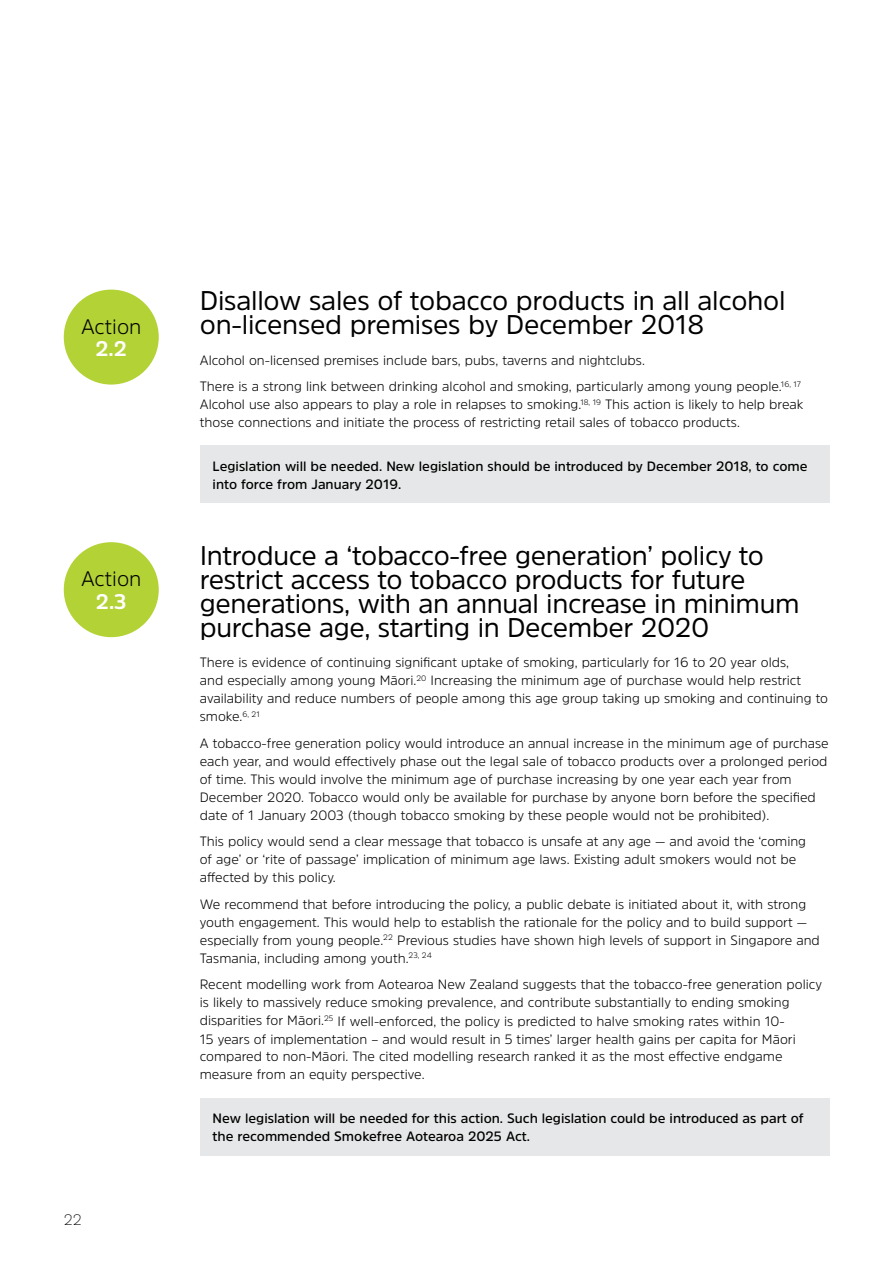
<style>
.page{position:relative;width:893px;height:1263px;background:#fff}
.page>*{position:absolute;margin:0;border:0;box-sizing:border-box;transform-origin:0 0}
.t1{font:27px/24px "Amsi Pro";letter-spacing:-.015em;color:#000}
.t2{font:300 21px "Amsi Pro";color:#000}
.t3{font:700 21px "Amsi Pro";color:#fff}
.t4{font:200 15px "Amsi Pro";color:#000}
.t5{font:300 13.5px/18px "Amsi Pro";color:#000}
.t6{font:600 13.5px/18px "Amsi Pro";color:#000}
</style>
<div class="page">
<div style="left:200px;top:446px;width:629px;height:57px;background:#e6e7e8"></div>
<div style="left:200px;top:1098px;width:629px;height:57px;background:#e6e7e8"></div>
<div style="left:70px;top:296px;width:82px;height:82px;background:#b3d235;border-radius:50%"></div>
<div style="left:64px;top:290px;width:95px;height:95px;border:13px solid #b3d235;border-radius:50%"></div>
<div style="left:70px;top:548px;width:82px;height:83px;background:#b3d235;border-radius:50%"></div>
<div style="left:64px;top:542px;width:95px;height:95px;border:13px solid #b3d235;border-radius:50%"></div>
<h2 class="t2" style="left:81px;top:312px;width:62px">Action</h2>
<h2 class="t3" style="left:95px;top:334px;width:33px">2.2</h2>
<h2 class="t2" style="left:81px;top:564px;width:62px">Action</h2>
<h2 class="t3" style="left:96px;top:587px;width:32px">2.3</h2>
<p class="t4" style="left:64px;top:1210px;width:20px">22</p>
<h1 class="t1" style="left:200px;top:288px;width:587px">Disallow sales of tobacco products in all alcohol on-licensed premises by December 2018</h1>
<p class="t5" style="left:200px;top:346px;width:603px;line-height:26.5px">Alcohol on-licensed premises include bars, pubs, taverns and nightclubs.<br>There is a strong link between drinking alcohol and smoking, particularly among young people.<sup>16,</sup> <sup>17</sup></p>
<p class="t5" style="left:200px;top:395px;width:605px">Alcohol use also appears to play a role in relapses to smoking.<sup>18,</sup> <sup>19</sup> This action is likely to help break those connections and initiate the process of restricting retail sales of tobacco products.</p>
<p class="t6" style="left:213px;top:457px;width:596px">Legislation will be needed. New legislation should be introduced by December 2018, to come into force from January 2019.</p>
<h1 class="t1" style="left:200px;top:542px;width:601px">Introduce a ‘tobacco-free generation’ policy to restrict access to tobacco products for future generations, with an annual increase in minimum purchase age, starting in December 2020</h1>
<p class="t5" style="left:200px;top:653px;width:630px">There is evidence of continuing significant uptake of smoking, particularly for 16 to 20 year olds,<br>and especially among young Māori.<sup>20</sup> Increasing the minimum age of purchase would help restrict availability and reduce numbers of people among this age group taking up smoking and continuing to smoke.<sup>6,</sup> <sup>21</sup></p>
<p class="t5" style="left:200px;top:734px;width:630px">A tobacco-free generation policy would introduce an annual increase in the minimum age of purchase each year, and would effectively phase out the legal sale of tobacco products over a prolonged period of time. This would involve the minimum age of purchase increasing by one year each year from December 2020. Tobacco would only be available for purchase by anyone born before the specified date of 1 January 2003 (though tobacco smoking by these people would not be prohibited).</p>
<p class="t5" style="left:200px;top:832px;width:608px">This policy would send a clear message that tobacco is unsafe at any age — and avoid the ‘coming of age’ or ‘rite of passage’ implication of minimum age laws. Existing adult smokers would not be affected by this policy.</p>
<p class="t5" style="left:200px;top:895px;width:621px">We recommend that before introducing the policy, a public debate is initiated about it, with strong youth engagement. This would help to establish the rationale for the policy and to build support — especially from young people.<sup>22</sup> Previous studies have shown high levels of support in Singapore and Tasmania, including among youth.<sup>23,</sup> <sup>24</sup></p>
<p class="t5" style="left:200px;top:975px;width:623px">Recent modelling work from Aotearoa New Zealand suggests that the tobacco-free generation policy is likely to massively reduce smoking prevalence, and contribute substantially to ending smoking disparities for Māori.<sup>25</sup> If well-enforced, the policy is predicted to halve smoking rates within 10-<br>15 years of implementation – and would result in 5 times’ larger health gains per capita for Māori compared to non-Māori. The cited modelling research ranked it as the most effective endgame measure from an equity perspective.</p>
<p class="t6" style="left:213px;top:1109px;width:593px">New legislation will be needed for this action. Such legislation could be introduced as part of the recommended Smokefree Aotearoa 2025 Act.</p>
</div>
